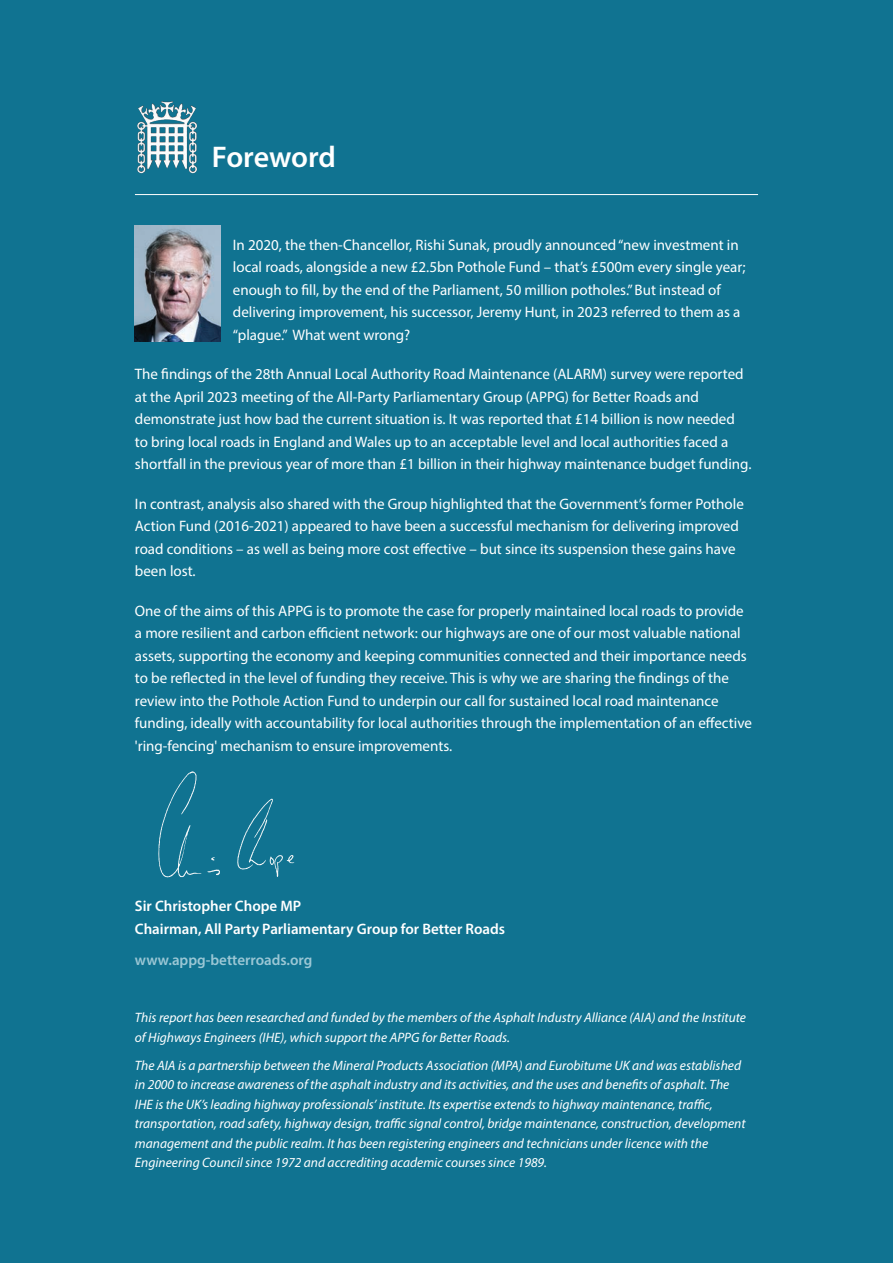
<style>
.page{position:relative;width:893px;height:1263px;background:#107391}
.page>*{position:absolute;margin:0;border:0;box-sizing:border-box;transform-origin:0 0}
.t1{font:600 30px "Myriad Pro";letter-spacing:-.01em;color:#fff}
.t2{font:15.15px/22.5px "Myriad Pro";color:#fff}
.t3{font:600 15.15px/22.5px "Myriad Pro";color:#fff}
.t4{font:600 15.15px "Myriad Pro";color:#9bc7d5}
.t5{font:italic 13.65px/19.5px "Myriad Pro";color:#fff}
</style>
<div class="page">
<img style="left:135px;top:225px;width:85px;height:116px">
<hr style="left:135px;top:194px;width:623px;height:1px;background:#fff">
<img style="left:137px;top:101px;width:33px;height:39px">
<img style="left:158px;top:771px;width:34px;height:96px">
<h1 class="t1" style="left:212px;top:138px;width:125px">Foreword</h1>
<p class="t2" style="left:233px;top:233px;width:514px">In 2020, the then-Chancellor, Rishi Sunak, proudly announced “new investment in local roads, alongside a new £2.5bn Pothole Fund – that’s £500m every single year; enough to fill, by the end of the Parliament, 50 million potholes.” But instead of delivering improvement, his successor, Jeremy Hunt, in 2023 referred to them as a “plague.” What went wrong?</p>
<p class="t2" style="left:135px;top:362px;width:618px">The findings of the 28th Annual Local Authority Road Maintenance (ALARM) survey were reported at the April 2023 meeting of the All-Party Parliamentary Group (APPG) for Better Roads and demonstrate just how bad the current situation is. It was reported that £14 billion is now needed to bring local roads in England and Wales up to an acceptable level and local authorities faced a shortfall in the previous year of more than £1 billion in their highway maintenance budget funding.</p>
<p class="t2" style="left:135px;top:492px;width:610px">In contrast, analysis also shared with the Group highlighted that the Government’s former Pothole Action Fund (2016-2021) appeared to have been a successful mechanism for delivering improved road conditions – as well as being more cost effective – but since its suspension these gains have been lost.</p>
<p class="t2" style="left:135px;top:599px;width:618px">One of the aims of this APPG is to promote the case for properly maintained local roads to provide a more resilient and carbon efficient network: our highways are one of our most valuable national assets, supporting the economy and keeping communities connected and their importance needs to be reflected in the level of funding they receive. This is why we are sharing the findings of the review into the Pothole Action Fund to underpin our call for sustained local road maintenance funding, ideally with accountability for local authorities through the implementation of an effective 'ring-fencing' mechanism to ensure improvements.</p>
<p class="t3" style="left:135px;top:894px;width:372px">Sir Christopher Chope MP<br>Chairman, All Party Parliamentary Group for Better Roads</p>
<p class="t4" style="left:135px;top:950px;width:179px">www.appg-betterroads.org</p>
<p class="t5" style="left:135px;top:1008px;width:613px">This report has been researched and funded by the members of the Asphalt Industry Alliance (AIA) and the Institute of Highways Engineers (IHE), which support the APPG for Better Roads.</p>
<p class="t5" style="left:135px;top:1055px;width:612px">The AIA is a partnership between the Mineral Products Association (MPA) and Eurobitume UK and was established in 2000 to increase awareness of the asphalt industry and its activities, and the uses and benefits of asphalt. The IHE is the UK’s leading highway professionals’ institute. Its expertise extends to highway maintenance, traffic, transportation, road safety, highway design, traffic signal control, bridge maintenance, construction, development management and the public realm. It has been registering engineers and technicians under licence with the Engineering Council since 1972 and accrediting academic courses since 1989.</p>
</div>
